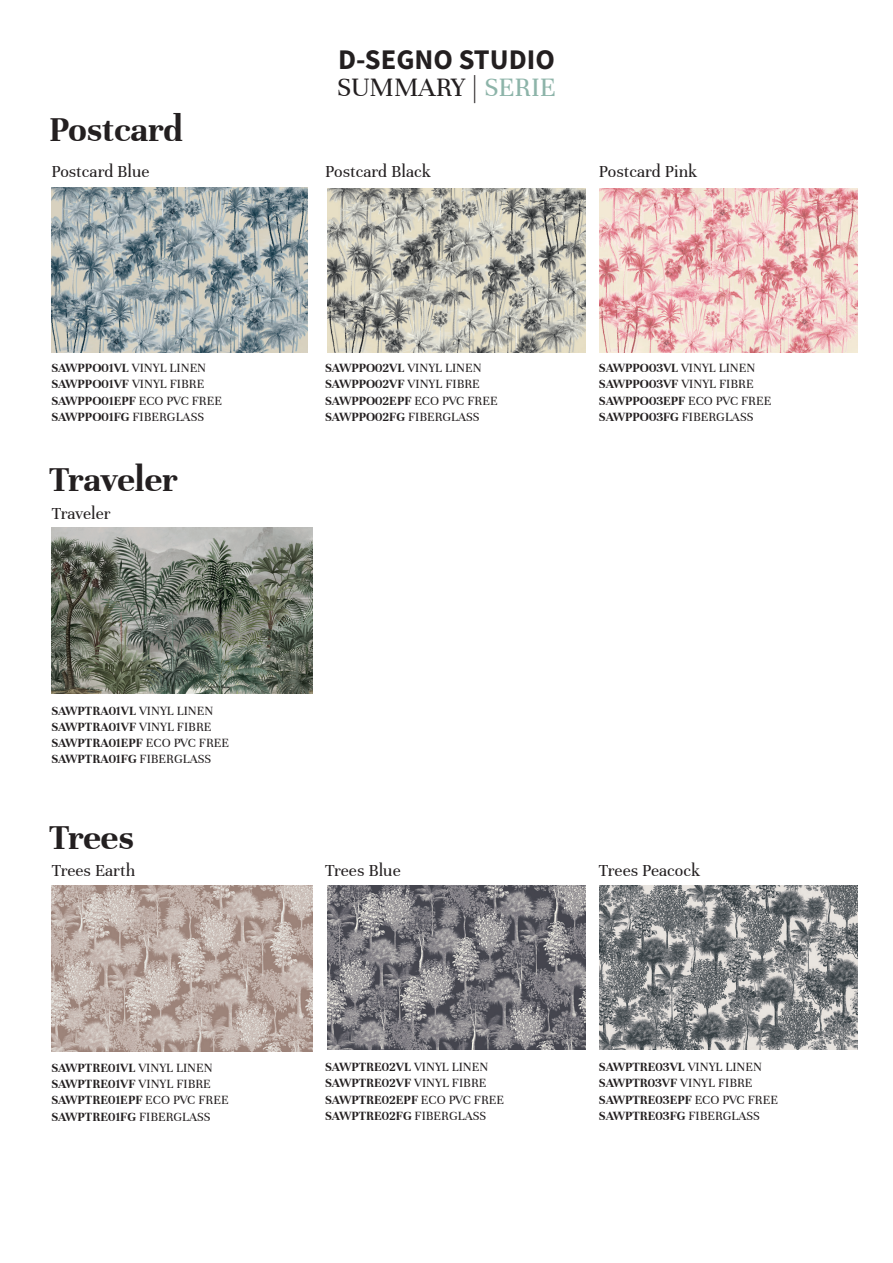
<style>
.page{position:relative;width:893px;height:1263px;background:#fff}
.page>*{position:absolute;margin:0;border:0;box-sizing:border-box;transform-origin:0 0}
.t1{font:700 37.35px "Unna";color:#231f20}
.t2{font:700 28.5px "Source Sans Pro";color:#231f20}
.t3{font:28.5px "Unna";color:#231f20}
.t4{font:18px "Unna";color:#231f20}
.t5{font:700 13.5px "Unna";color:#231f20}
.s1{color:#8db4a9}
.s2{font-weight:400}
</style>
<div class="page">
<img style="left:51px;top:188px;width:256px;height:165px">
<img style="left:328px;top:189px;width:258px;height:164px">
<img style="left:328px;top:885px;width:258px;height:164px">
<img style="left:600px;top:189px;width:258px;height:164px">
<img style="left:600px;top:885px;width:258px;height:164px">
<img style="left:51px;top:528px;width:262px;height:166px">
<img style="left:51px;top:885px;width:262px;height:166px">
<p class="t1" style="left:49px;top:108px;width:136px">Postcard</p>
<p class="t2" style="left:338px;top:40px;width:218px">D-SEGNO STUDIO</p>
<p class="t3" style="left:337px;top:71px;width:220px">SUMMARY | <span class="s1">SERIE</span></p>
<p class="t4" style="left:51px;top:161px;width:100px">Postcard Blue</p>
<p class="t4" style="left:599px;top:161px;width:100px">Postcard Pink</p>
<p class="t4" style="left:325px;top:161px;width:107px">Postcard Black</p>
<p class="t5" style="left:51px;top:360px;width:156px">SAWPPO01VL <span class="s2">VINYL LINEN</span></p>
<p class="t5" style="left:51px;top:376px;width:154px">SAWPPO01VF <span class="s2">VINYL FIBRE</span></p>
<p class="t5" style="left:51px;top:393px;width:172px">SAWPPO01EPF <span class="s2">ECO PVC FREE</span></p>
<p class="t5" style="left:51px;top:409px;width:154px">SAWPPO01FG <span class="s2">FIBERGLASS</span></p>
<p class="t1" style="left:49px;top:458px;width:130px">Traveler</p>
<p class="t4" style="left:52px;top:503px;width:60px">Traveler</p>
<p class="t5" style="left:51px;top:703px;width:163px">SAWPTRA01VL <span class="s2">VINYL LINEN</span></p>
<p class="t5" style="left:51px;top:719px;width:162px">SAWPTRA01VF <span class="s2">VINYL FIBRE</span></p>
<p class="t5" style="left:51px;top:735px;width:179px">SAWPTRA01EPF <span class="s2">ECO PVC FREE</span></p>
<p class="t5" style="left:51px;top:751px;width:161px">SAWPTRA01FG <span class="s2">FIBERGLASS</span></p>
<p class="t1" style="left:49px;top:816px;width:86px">Trees</p>
<p class="t4" style="left:52px;top:860px;width:85px">Trees Earth</p>
<p class="t5" style="left:51px;top:1060px;width:163px">SAWPTRE01VL <span class="s2">VINYL LINEN</span></p>
<p class="t5" style="left:51px;top:1076px;width:161px">SAWPTRE01VF <span class="s2">VINYL FIBRE</span></p>
<p class="t5" style="left:51px;top:1092px;width:179px">SAWPTRE01EPF <span class="s2">ECO PVC FREE</span></p>
<p class="t5" style="left:51px;top:1109px;width:161px">SAWPTRE01FG <span class="s2">FIBERGLASS</span></p>
<p class="t5" style="left:325px;top:360px;width:158px">SAWPPO02VL <span class="s2">VINYL LINEN</span></p>
<p class="t5" style="left:325px;top:376px;width:156px">SAWPPO02VF <span class="s2">VINYL FIBRE</span></p>
<p class="t5" style="left:325px;top:393px;width:174px">SAWPPO02EPF <span class="s2">ECO PVC FREE</span></p>
<p class="t5" style="left:325px;top:409px;width:156px">SAWPPO02FG <span class="s2">FIBERGLASS</span></p>
<p class="t5" style="left:599px;top:360px;width:158px">SAWPPO03VL <span class="s2">VINYL LINEN</span></p>
<p class="t5" style="left:599px;top:376px;width:156px">SAWPPO03VF <span class="s2">VINYL FIBRE</span></p>
<p class="t5" style="left:599px;top:393px;width:174px">SAWPPO03EPF <span class="s2">ECO PVC FREE</span></p>
<p class="t5" style="left:599px;top:409px;width:156px">SAWPPO03FG <span class="s2">FIBERGLASS</span></p>
<p class="t4" style="left:325px;top:860px;width:77px">Trees Blue</p>
<p class="t5" style="left:325px;top:1059px;width:165px">SAWPTRE02VL <span class="s2">VINYL LINEN</span></p>
<p class="t5" style="left:325px;top:1075px;width:163px">SAWPTRE02VF <span class="s2">VINYL FIBRE</span></p>
<p class="t5" style="left:325px;top:1092px;width:180px">SAWPTRE02EPF <span class="s2">ECO PVC FREE</span></p>
<p class="t5" style="left:325px;top:1108px;width:162px">SAWPTRE02FG <span class="s2">FIBERGLASS</span></p>
<p class="t4" style="left:599px;top:860px;width:103px">Trees Peacock</p>
<p class="t5" style="left:599px;top:1059px;width:165px">SAWPTRE03VL <span class="s2">VINYL LINEN</span></p>
<p class="t5" style="left:599px;top:1075px;width:155px">SAWPTR03VF <span class="s2">VINYL FIBRE</span></p>
<p class="t5" style="left:599px;top:1092px;width:180px">SAWPTRE03EPF <span class="s2">ECO PVC FREE</span></p>
<p class="t5" style="left:599px;top:1108px;width:162px">SAWPTRE03FG <span class="s2">FIBERGLASS</span></p>
</div>
